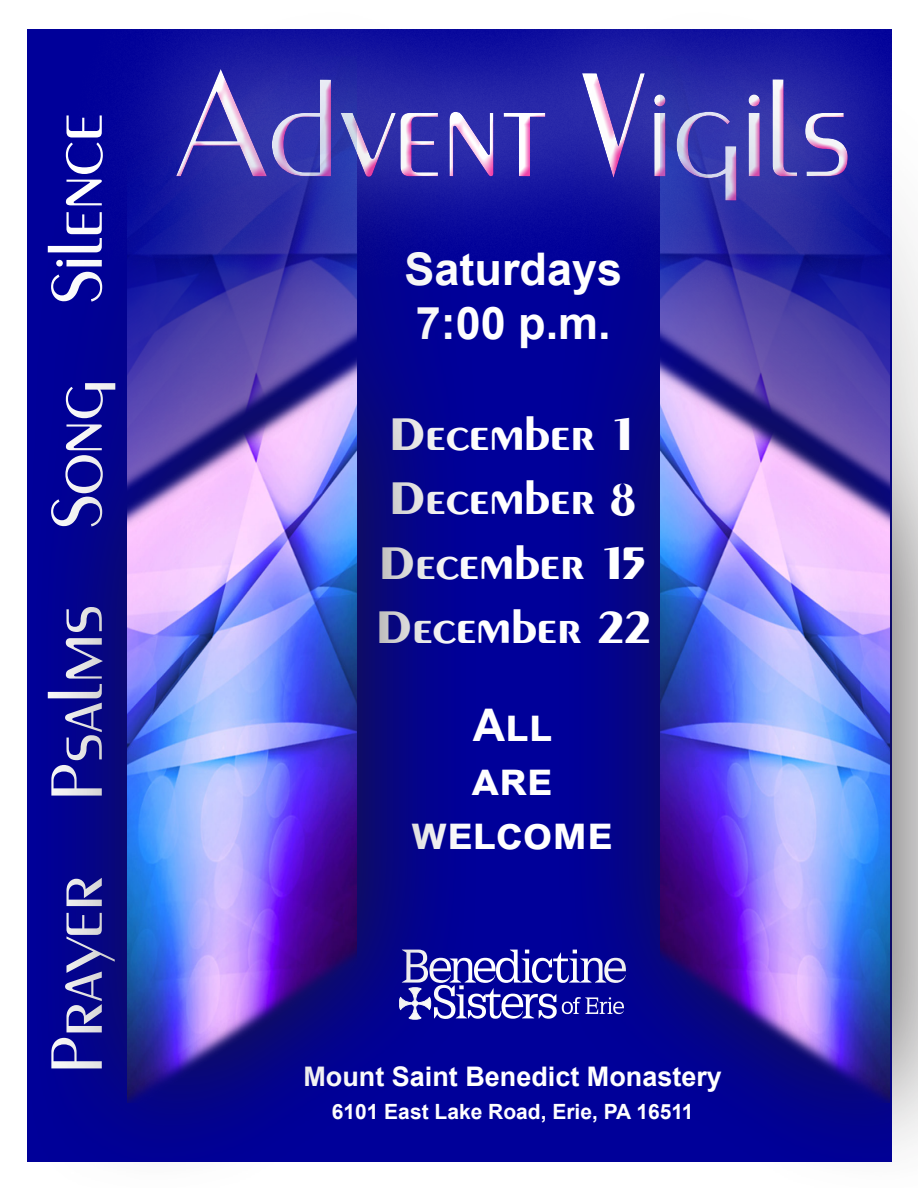
<style>
.page{position:relative;width:918px;height:1188px;background:#fff}
.page>*{position:absolute;margin:0;border:0;box-sizing:border-box;transform-origin:0 0}
.t1{font:129px "Monterey FLF";color:#fff;scale:.95 1}
.t2{font:72px "Monterey FLF";color:#fff}
.t3{font:700 45px "Monterey FLF";color:#fff}
.t4{font:700 45px "Arial";color:#fff}
.t5{font:700 27px "Arial";color:#fff}
.t6{font:700 21px "Arial";color:#fff}
.s1{font-size:147px}
</style>
<div class="page">
<div style="left:27px;top:29px;width:864px;height:1133px;background:#009"></div>
<svg style="left:482px;top:950px;width:71px;height:69px"></svg>
<div style="left:64px;top:0;width:854px;height:308px;background:#fff;opacity:.25"></div>
<div style="left:167px;top:64px;width:691px;height:142px;background:#ed028c;opacity:.75"></div>
<div style="left:553px;top:0;width:365px;height:1188px;background:#231f20;opacity:.75"></div>
<img style="left:660px;top:57px;width:230px;height:1045px">
<div style="left:21px;top:0;width:461px;height:1188px;background:#231f20;opacity:.75"></div>
<img style="left:128px;top:57px;width:229px;height:1045px">
<p class="t2" style="left:39px;top:1073px;width:962px;rotate:-90deg">Prayer Psalms Song Silence</p>
<h1 class="t1" style="left:174px;top:64px;width:715px"><span class="s1">A</span>dvent <span class="s1">V</span>igils</h1>
<p class="t4" style="left:404px;top:238px;width:219px">Saturdays</p>
<p class="t4" style="left:416px;top:292px;width:197px">7:00 p.m.</p>
<p class="t3" style="left:389px;top:410px;width:249px">December 1</p>
<p class="t3" style="left:389px;top:474px;width:249px">December 8</p>
<p class="t3" style="left:379px;top:539px;width:270px">December 15</p>
<p class="t3" style="left:376px;top:603px;width:276px">December 22</p>
<p class="t4" style="left:473px;top:694px;width:81px">All</p>
<p class="t4" style="left:472px;top:748px;width:82px">are</p>
<p class="t4" style="left:412px;top:802px;width:203px">welcome</p>
<p class="t5" style="left:303px;top:1058px;width:420px">Mount Saint Benedict Monastery</p>
<p class="t6" style="left:332px;top:1097px;width:363px">6101 East Lake Road, Erie, PA 16511</p>
</div>
